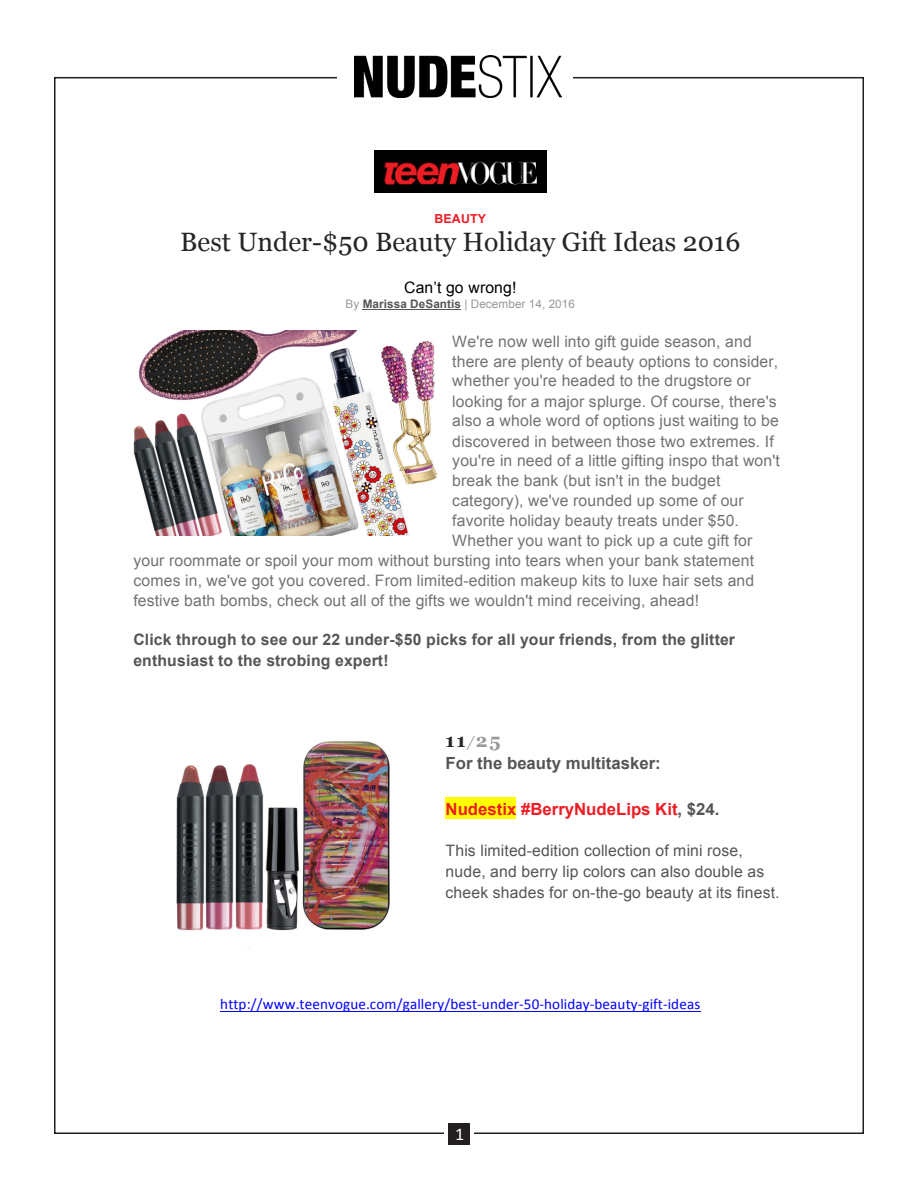
<style>
.page{position:relative;width:918px;height:1188px;background:#fff}
.page>*{position:absolute;margin:0;border:0;box-sizing:border-box;transform-origin:0 0}
.t1{font:26.55px "Georgia";color:#252525}
.t2{font:700 18.75px "Georgia";color:#252525}
.t3{font:18px "Calibri";color:#fff}
.t4{font:700 16.8px "Arial";color:#ed1d24}
.t5{font:700 16.8px "Arial";color:#555}
.t6{font:15.75px "Arial";letter-spacing:.01em;color:#767171}
.t7{font:15.75px/21px "Arial";letter-spacing:.01em;color:#555}
.t8{font:700 15.75px/20.1px "Arial";letter-spacing:.01em;color:#555}
.t9{font:15.75px "Arial";letter-spacing:.01em;color:#000}
.t10{font:15.15px "Calibri";letter-spacing:.01em;color:#00f}
.t11{font:700 12.45px "Arial";letter-spacing:.01em;color:#ed1d24}
.t12{font:11.7px "Arial";letter-spacing:.005em;color:#999}
.s1{font-weight:700;color:#555}
.s2{font-weight:400;font-style:italic;font-size:14.4px;color:#999}
.s3{color:#999}
.s4{color:#555}
</style>
<div class="page">
<img style="left:354px;top:56px;width:208px;height:42px">
<div style="left:448px;top:1123px;width:22px;height:22px;background:#231f20"></div>
<hr style="left:363px;top:309px;width:98px;height:1px;background:#555">
<div style="left:446px;top:798px;width:70px;height:21px;background:#ff0"></div>
<hr style="left:220px;top:1012px;width:480px;height:1px;background:#00f">
<img style="left:374px;top:151px;width:172px;height:42px">
<img style="left:133px;top:331px;width:305px;height:204px">
<img style="left:176px;top:741px;width:214px;height:207px">
<p class="t11" style="left:434px;top:210px;width:53px">BEAUTY</p>
<p class="t1" style="left:180px;top:223px;width:562px">Best Under-$50 Beauty Holiday Gift Ideas 2016</p>
<p class="t9" style="left:404px;top:277px;width:114px">Can’t go wrong!</p>
<p class="t12" style="left:346px;top:296px;width:231px">By <span class="s1">Marissa DeSantis</span> | December 14, 2016</p>
<p class="t6" style="left:452px;top:331px;width:301px">We're now well into gift guide season, and</p>
<p class="t6" style="left:452px;top:351px;width:328px">there are plenty of beauty options to consider,</p>
<p class="t6" style="left:452px;top:371px;width:300px">whether you're headed to the drugstore or</p>
<p class="t6" style="left:452px;top:391px;width:326px">looking for a major splurge. Of course, there's</p>
<p class="t6" style="left:452px;top:411px;width:328px">also a whole word of options just waiting to be</p>
<p class="t6" style="left:452px;top:431px;width:323px">discovered in between those two extremes. If</p>
<p class="t6" style="left:452px;top:450px;width:329px">you're in need of a little gifting inspo that won't</p>
<p class="t6" style="left:452px;top:470px;width:270px">break the bank (but isn't in the budget</p>
<p class="t6" style="left:452px;top:490px;width:293px">category), we've rounded up some of our</p>
<p class="t6" style="left:452px;top:510px;width:288px">favorite holiday beauty treats under $50.</p>
<p class="t6" style="left:452px;top:530px;width:302px">Whether you want to pick up a cute gift for</p>
<p class="t6" style="left:133px;top:550px;width:622px">your roommate or spoil your mom without bursting into tears when your bank statement</p>
<p class="t6" style="left:133px;top:570px;width:622px">comes in, we've got you covered. From limited-edition makeup kits to luxe hair sets and</p>
<p class="t6" style="left:133px;top:590px;width:567px">festive bath bombs, check out all of the gifts we wouldn't mind receiving, ahead!</p>
<p class="t8" style="left:133px;top:630px;width:603px">Click through to see our 22 under-$50 picks for all your friends, from the glitter enthusiast to the strobing expert!</p>
<p class="t2" style="left:446px;top:727px;width:57px">11<span class="s2">/</span><span class="s3">25</span></p>
<p class="t5" style="left:446px;top:752px;width:217px">For the beauty multitasker:</p>
<p class="t4" style="left:446px;top:798px;width:275px">Nudestix #BerryNudeLips Kit<span class="s4">, $24.</span></p>
<p class="t7" style="left:446px;top:840px;width:335px">This limited-edition collection of mini rose, nude, and berry lip colors can also double as cheek shades for on-the-go beauty at its finest.</p>
<p class="t10" style="left:220px;top:995px;width:482px">http://www.teenvogue.com/gallery/best-under-50-holiday-beauty-gift-ideas</p>
<p class="t3" style="left:455px;top:1123px;width:11px">1</p>
</div>
